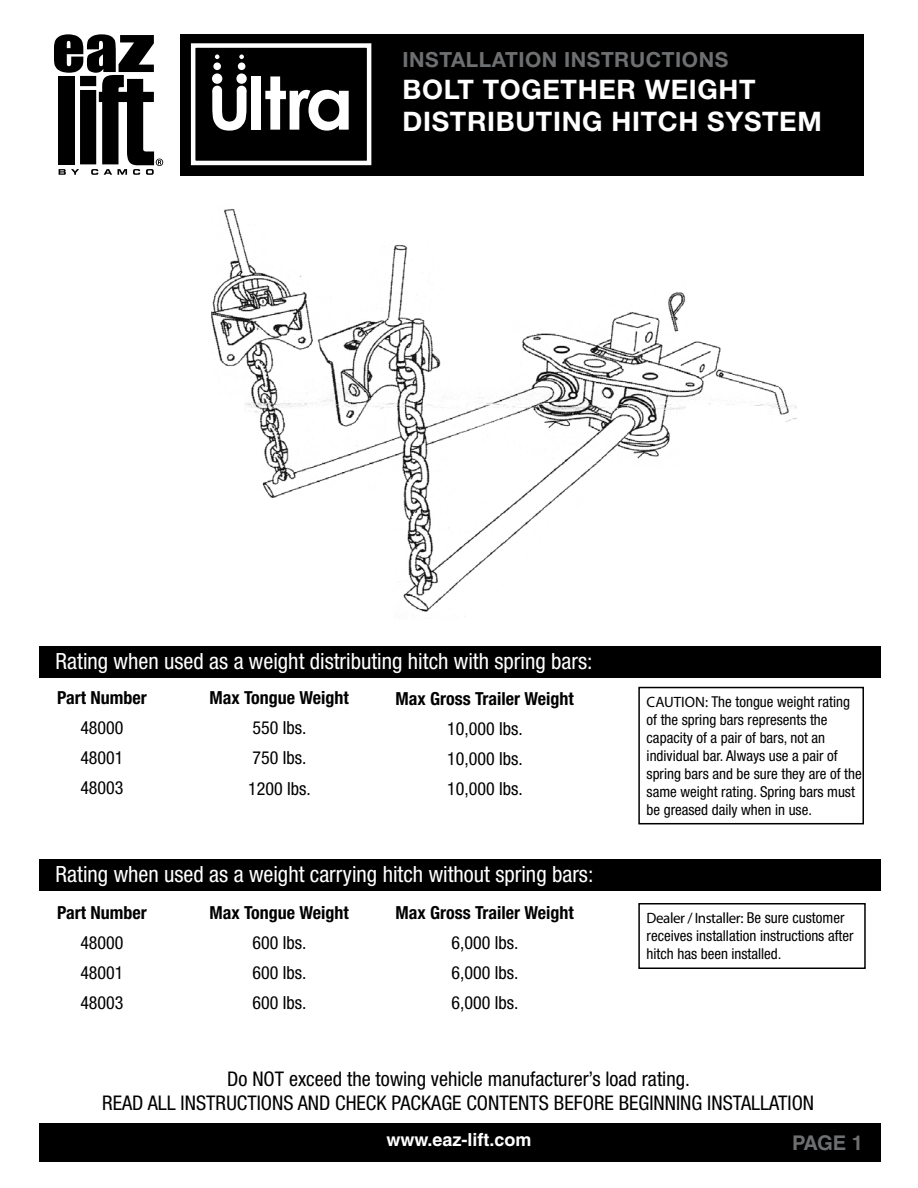
<style>
.page{position:relative;width:918px;height:1188px;background:#fff}
.page>*{position:absolute;margin:0;border:0;box-sizing:border-box;transform-origin:0 0}
.t1{font:700 26.85px/32.2px "Helvetica Neue";letter-spacing:.025em;color:#fff}
.t2{font:condensed 22.35px "Helvetica Neue";color:#fff}
.t3{font:700 20.85px "Helvetica Neue";letter-spacing:.025em;color:#6d6f71}
.t4{font:condensed 20.25px/24.3px "Helvetica Neue";color:#000;text-align:center}
.t5{font:700 20.25px "Helvetica";color:#6d6f71}
.t6{font:condensed 18px/30px "Helvetica Neue";color:#000;text-align:justify}
.t7{font:700 condensed 18px "Helvetica Neue";color:#000}
.t8{font:700 18px "Helvetica";color:#fff}
.t9{font:condensed 15px/18px "Helvetica Neue";color:#000}
.t10{font:15px "Myriad Pro";letter-spacing:-.03em;color:#000}
.s1{font-family:"Myriad Pro";font-stretch:normal}
.s2{font-family:"Helvetica Neue";font-stretch:condensed}
.s3{font-family:"Helvetica"}
</style>
<div class="page">
<div style="left:39px;top:646px;width:842px;height:32px;background:#000"></div>
<div style="left:39px;top:860px;width:842px;height:31px;background:#000"></div>
<div style="left:39px;top:1123px;width:842px;height:39px;background:#000"></div>
<div style="left:638px;top:687px;width:226px;height:137px;border:2px solid #000"></div>
<div style="left:638px;top:903px;width:228px;height:66px;border:2px solid #000"></div>
<div style="left:180px;top:34px;width:684px;height:142px;background:#000"></div>
<svg style="left:54px;top:34px;width:109px;height:141px"></svg>
<div style="left:191px;top:43px;width:180px;height:122px;border:4px solid #fff"></div>
<div style="left:251px;top:76px;width:10px;height:54px;background:#fff"></div>
<svg style="left:265px;top:76px;width:84px;height:55px"></svg>
<svg style="left:212px;top:91px;width:35px;height:40px"></svg>
<div style="left:212px;top:73px;width:10px;height:11px;background:#fff;border-radius:50%"></div>
<div style="left:213px;top:63px;width:8px;height:7px;background:#fff;border-radius:50%"></div>
<svg style="left:215px;top:54px;width:4px;height:5px"></svg>
<div style="left:236px;top:73px;width:11px;height:11px;background:#fff;border-radius:50%"></div>
<div style="left:212px;top:86px;width:10px;height:9px;background:#fff;border-radius:50%"></div>
<div style="left:237px;top:86px;width:10px;height:9px;background:#fff;border-radius:50%"></div>
<div style="left:238px;top:63px;width:7px;height:7px;background:#fff;border-radius:50%"></div>
<svg style="left:239px;top:54px;width:5px;height:5px"></svg>
<img style="left:211px;top:208px;width:585px;height:409px">
<h3 class="t3" style="left:403px;top:46px;width:327px">INSTALLATION INSTRUCTIONS</h3>
<h1 class="t1" style="left:403px;top:73px;width:421px">BOLT TOGETHER WEIGHT<br>DISTRIBUTING HITCH SYSTEM</h1>
<h2 class="t2" style="left:55px;top:648px;width:539px">Rating when used as a weight distributing hitch with spring bars:</h2>
<p class="t7" style="left:57px;top:687px;width:91px">Part Number</p>
<p class="t6" style="left:80px;top:713px;width:45px">48000<br>48001<br>48003</p>
<p class="t7" style="left:209px;top:687px;width:141px">Max Tongue Weight</p>
<p class="t6" style="left:248px;top:713px;width:64px;text-align:left">550 Ibs.<br>750 Ibs.<br>1200 Ibs.</p>
<p class="t7" style="left:396px;top:687px;width:180px">Max Gross Trailer Weight</p>
<p class="t6" style="left:447px;top:713px;width:77px">10,000 Ibs.<br>10,000 Ibs.<br>10,000 Ibs.</p>
<h2 class="t2" style="left:55px;top:861px;width:539px">Rating when used as a weight carrying hitch without spring bars:</h2>
<p class="t7" style="left:57px;top:901px;width:91px">Part Number</p>
<p class="t6" style="left:80px;top:927px;width:45px">48000<br>48001<br>48003</p>
<p class="t7" style="left:209px;top:901px;width:141px">Max Tongue Weight</p>
<p class="t6" style="left:253px;top:927px;width:55px">600 Ibs.<br>600 Ibs.<br>600 Ibs.</p>
<p class="t7" style="left:396px;top:901px;width:180px">Max Gross Trailer Weight</p>
<p class="t6" style="left:452px;top:927px;width:68px">6,000 Ibs.<br>6,000 Ibs.<br>6,000 Ibs.</p>
<p class="t9" style="left:647px;top:693px;width:217px"><span class="s1">CAUTION:</span> The tongue weight rating of the spring bars represents the capacity of a pair of bars, not an individual bar. Always use a pair of spring bars and be sure they are of the same weight rating. Spring bars must be greased daily when in use.</p>
<p class="t10" style="left:647px;top:909px;width:199px">Dealer / Installer: <span class="s2">Be sure customer</span></p>
<p class="t9" style="left:647px;top:927px;width:208px">receives installation instructions after hitch has been installed<span class="s3">.</span></p>
<h3 class="t4" style="left:102px;top:1066px;width:713px">Do NOT exceed the towing vehicle manufacturer’s load rating.<br>READ ALL INSTRUCTIONS AND CHECK PACKAGE CONTENTS BEFORE BEGINNING INSTALLATION</h3>
<p class="t8" style="left:386px;top:1129px;width:147px">www.eaz-lift.com</p>
<h3 class="t5" style="left:792px;top:1130px;width:73px">PAGE 1</h3>
</div>
